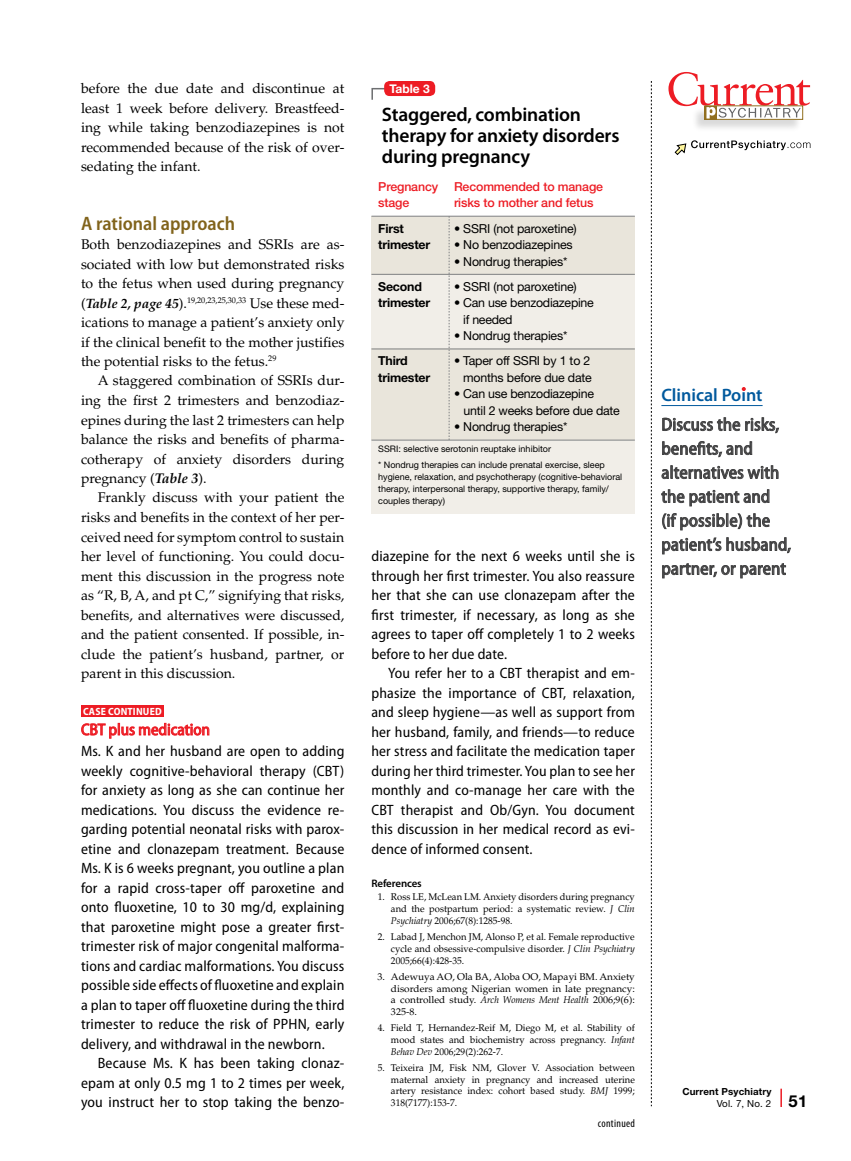
<style>
.page{position:relative;width:851px;height:1161px;background:#fff}
.page>*{position:absolute;margin:0;border:0;box-sizing:border-box;transform-origin:0 0}
.t1{font:600 19.5px/21px "Myriad Pro";letter-spacing:-.01em;color:#000}
.t2{font:600 semi-condensed 19.5px "Myriad Pro";color:#81631b}
.t3{font:semi-condensed 18px/24px "Myriad Pro";letter-spacing:.01em;color:#414142}
.t4{font:600 18px "Myriad Pro";color:#00599d}
.t5{font:semi-condensed 16.5px "Myriad Pro";color:#ed1c24}
.t6{font:semi-condensed 15px/19.5px "Myriad Pro";letter-spacing:.01em;color:#000;text-align:justify}
.t7{font:14.1px/19.5px "Palatino LT Std";color:#000;text-align:justify}
.t8{font:12.3px/16.5px "Helvetica Neue LT Std";letter-spacing:-.015em;color:#000}
.t9{font:500 12.3px "Helvetica Neue LT Std";letter-spacing:-.01em;color:#ed1c24}
.t10{font:700 12.3px "Helvetica Neue LT Std";letter-spacing:-.015em;color:#000}
.t11{font:700 12px "Helvetica Neue LT Std";color:#fff}
.t12{font:condensed 11.25px "Myriad Pro";letter-spacing:.03em;color:#000}
.t13{font:600 10.8px "Myriad Pro";letter-spacing:-.01em;color:#000}
.t14{font:700 semi-condensed 10.5px "Myriad Pro";letter-spacing:.02em;color:#fff}
.t15{font:9.75px/11.7px "Palatino LT Std";color:#000;text-align:justify}
.t16{font:700 9.75px/12px "Helvetica Neue LT Std";letter-spacing:.015em;color:#000}
.t17{font:9px/12px "Helvetica Neue LT Std";color:#000}
.t18{font:8.25px "Palatino LT Std";color:#000}
.s1{font-size:14.1px}
.s2{font-weight:700;font-style:italic;font-size:13.5px}
.s3{font-weight:700;font-style:italic}
.s4{font-style:italic}
.s5{font-weight:400}
.s6{font-size:16.5px}
</style>
<div class="page">
<svg style="left:651px;top:81px;width:1px;height:1025px"></svg>
<svg style="left:780px;top:1089px;width:1px;height:18px"></svg>
<div style="left:691px;top:105px;width:112px;height:28px;background:#000;opacity:.15"></div>
<div style="left:704px;top:106px;width:99px;height:14px;border:1px solid #916f1f"></div>
<div style="left:704px;top:106px;width:13px;height:14px;background:#916f1f"></div>
<svg style="left:668px;top:72px;width:142px;height:47px"></svg>
<svg style="left:674px;top:140px;width:136px;height:15px"></svg>
<div style="left:81px;top:705px;width:83px;height:12px;background:#ed1c24"></div>
<svg style="left:81px;top:723px;width:128px;height:16px"></svg>
<hr style="left:661px;top:405px;width:101px;height:1px;background:#00599d">
<svg style="left:662px;top:417px;width:117px;height:16px"></svg>
<svg style="left:662px;top:441px;width:90px;height:17px"></svg>
<svg style="left:661px;top:465px;width:117px;height:15px"></svg>
<svg style="left:661px;top:489px;width:108px;height:18px"></svg>
<svg style="left:662px;top:513px;width:107px;height:18px"></svg>
<svg style="left:662px;top:537px;width:128px;height:18px"></svg>
<svg style="left:662px;top:563px;width:124px;height:16px"></svg>
<svg style="left:741px;top:387px;width:5px;height:4px"></svg>
<svg style="left:371px;top:88px;width:16px;height:12px"></svg>
<div style="left:384px;top:81px;width:51px;height:15px;background:#ed1c24;border-radius:5px"></div>
<div style="left:371px;top:222px;width:263px;height:292px;background:#f1eee8"></div>
<div style="left:371px;top:216px;width:263px;height:58px;background:#e9e5db"></div>
<div style="left:371px;top:349px;width:263px;height:91px;background:#e9e5db"></div>
<hr style="left:371px;top:216px;width:263px;height:1px;background:#808284">
<hr style="left:371px;top:274px;width:263px;height:1px;background:#808284">
<hr style="left:371px;top:349px;width:263px;height:1px;background:#808284">
<hr style="left:371px;top:440px;width:263px;height:1px;background:#808284">
<svg style="left:449px;top:216px;width:1px;height:224px"></svg>
<p class="t7" style="left:81px;top:79px;width:265px">before the due date and discontinue at least 1 week before delivery. Breastfeed&shy;ing while taking benzodiazepines is not recommended because of the risk of over&shy;sedating the infant.</p>
<h1 class="t2" style="left:81px;top:212px;width:155px">A rational approach</h1>
<p class="t7" style="left:81px;top:235px;width:265px">Both benzodiazepines and SSRIs are as&shy;sociated with low but demonstrated risks to the fetus when used during pregnancy</p>
<p class="t18" style="left:81px;top:295px;width:265px"><span class="s1">(</span><span class="s2">Table 2, page 45</span><span class="s1">).</span>19,20,23,25,30,33 <span class="s1">Use these med-</span></p>
<p class="t7" style="left:81px;top:313px;width:265px">ications to manage a patient’s anxiety only if the clinical benefit to the mother justifies the potential risks to the fetus.<sup>29</sup></p>
<p class="t7" style="left:81px;top:371px;width:265px;text-indent:17px">A staggered combination of SSRIs dur&shy;ing the first 2 trimesters and benzodiaz&shy;epines during the last 2 trimesters can help balance the risks and benefits of pharma&shy;cotherapy of anxiety disorders during pregnancy (<span class="s3">Table 3</span>).</p>
<p class="t7" style="left:81px;top:488px;width:265px;text-indent:17px">Frankly discuss with your patient the risks and benefits in the context of her per&shy;ceived need for symptom control to sustain her level of functioning. You could docu&shy;ment this discussion in the progress note as “R, B, A, and pt C,” signifying that risks, benefits, and alternatives were discussed, and the patient consented. If possible, in&shy;clude the patient’s husband, partner, or parent in this discussion.</p>
<p class="t14" style="left:83px;top:705px;width:79px">CASE CONTINUED</p>
<p class="t5" style="left:81px;top:721px;width:130px">CBT plus medication</p>
<p class="t6" style="left:81px;top:742px;width:265px">Ms. K and her husband are open to adding weekly cognitive-behavioral therapy (CBT) for anxiety as long as she can continue her medications. You discuss the evidence re&shy;garding potential neonatal risks with parox&shy;etine and clonazepam treatment. Because Ms. K is 6 weeks pregnant, you outline a plan for a rapid cross-taper off paroxetine and onto fluoxetine, 10 to 30 mg/d, explaining that paroxetine might pose a greater first&shy;trimester risk of major congenital malforma&shy;tions and cardiac malformations. You discuss possible side effects of fluoxetine and explain a plan to taper off fluoxetine during the third trimester to reduce the risk of PPHN, early delivery, and withdrawal in the newborn.</p>
<p class="t6" style="left:81px;top:1054px;width:265px;text-indent:17px">Because Ms. K has been taking clonaz&shy;epam at only 0.5 mg 1 to 2 times per week, you instruct her to stop taking the benzo-</p>
<p class="t11" style="left:389px;top:81px;width:42px">Table 3</p>
<h1 class="t1" style="left:382px;top:104px;width:239px">Staggered, combination therapy for anxiety disorders during pregnancy</h1>
<p class="t9" style="left:378px;top:179px;width:62px">Pregnancy</p>
<p class="t9" style="left:454px;top:179px;width:151px">Recommended to manage</p>
<p class="t9" style="left:378px;top:196px;width:33px">stage</p>
<p class="t9" style="left:454px;top:196px;width:141px">risks to mother and fetus</p>
<p class="t10" style="left:378px;top:221px;width:27px">First</p>
<p class="t8" style="left:454px;top:220px;width:124px">• SSRI (not paroxetine)</p>
<p class="t10" style="left:378px;top:237px;width:54px">trimester</p>
<p class="t8" style="left:454px;top:236px;width:120px">• No benzodiazepines</p>
<p class="t8" style="left:454px;top:253px;width:115px">• Nondrug therapies*</p>
<p class="t10" style="left:378px;top:279px;width:45px">Second</p>
<p class="t8" style="left:454px;top:278px;width:124px">• SSRI (not paroxetine)</p>
<p class="t10" style="left:378px;top:295px;width:54px">trimester</p>
<p class="t8" style="left:463px;top:294px;width:132px;text-indent:-9px">• Can use benzodiazepine if needed</p>
<p class="t8" style="left:454px;top:327px;width:115px">• Nondrug therapies*</p>
<p class="t10" style="left:378px;top:353px;width:31px">Third</p>
<p class="t8" style="left:454px;top:353px;width:138px">• Taper off SSRI by 1 to 2</p>
<p class="t10" style="left:378px;top:370px;width:54px">trimester</p>
<p class="t8" style="left:463px;top:369px;width:130px">months before due date</p>
<p class="t8" style="left:463px;top:385px;width:158px;text-indent:-10px">• Can use benzodiazepine<br>until 2 weeks before due date</p>
<p class="t8" style="left:454px;top:418px;width:115px">• Nondrug therapies*</p>
<p class="t17" style="left:378px;top:440px;width:228px;line-height:16.4px">SSRI: selective serotonin reuptake inhibitor<br>* Nondrug therapies can include prenatal exercise, sleep</p>
<p class="t17" style="left:378px;top:471px;width:245px">hygiene, relaxation, and psychotherapy (cognitive-behavioral therapy, interpersonal therapy, supportive therapy, family/ couples therapy)</p>
<p class="t6" style="left:371px;top:547px;width:265px">diazepine for the next 6 weeks until she is through her first trimester. You also reassure her that she can use clonazepam after the first trimester, if necessary, as long as she agrees to taper off completely 1 to 2 weeks before to her due date.</p>
<p class="t6" style="left:371px;top:664px;width:265px;text-indent:17px">You refer her to a CBT therapist and em&shy;phasize the importance of CBT, relaxation, and sleep hygiene—as well as support from her husband, family, and friends—to reduce her stress and facilitate the medication taper during her third trimester. You plan to see her monthly and co-manage her care with the CBT therapist and Ob/Gyn. You document this discussion in her medical record as evi&shy;dence of informed consent.</p>
<p class="t13" style="left:371px;top:876px;width:52px">References</p>
<p class="t15" style="left:391px;top:891px;width:245px;text-indent:-13px">1. Ross LE, McLean LM. Anxiety disorders during pregnancy and the postpartum period: a systematic review. <span class="s4">J Clin Psychiatry</span> 2006;67(8):1285-98.</p>
<p class="t15" style="left:391px;top:931px;width:245px;text-indent:-13px">2. Labad J, Menchon JM, Alonso P, et al. Female reproductive cycle and obsessive-compulsive disorder. <span class="s4">J Clin Psychiatry </span>2005;66(4):428-35.</p>
<p class="t15" style="left:391px;top:971px;width:245px;text-indent:-14px">3. Adewuya AO, Ola BA, Aloba OO, Mapayi BM. Anxiety disorders among Nigerian women in late pregnancy: a controlled study. <span class="s4">Arch Womens Ment Health</span> 2006;9(6):<br>325-8.</p>
<p class="t15" style="left:391px;top:1022px;width:245px;text-indent:-13px">4. Field T, Hernandez-Reif M, Diego M, et al. Stability of mood states and biochemistry across pregnancy. <span class="s4">Infant Behav Dev</span> 2006;29(2):262-7.</p>
<p class="t15" style="left:391px;top:1062px;width:245px;text-indent:-13px">5. Teixeira JM, Fisk NM, Glover V. Association between maternal anxiety in pregnancy and increased uterine artery resistance index: cohort based study. <span class="s4">BMJ</span> 1999; 318(7177):153-7.</p>
<p class="t12" style="left:597px;top:1116px;width:39px">continued</p>
<p class="t4" style="left:661px;top:384px;width:103px">Clinical Point</p>
<p class="t3" style="left:661px;top:413px;width:131px">Discuss the risks, benefits, and alternatives with the patient and<br>(if possible) the patient’s husband, partner, or parent</p>
<p class="t16" style="left:716px;top:1085px;width:92px;text-indent:-34px">Current Psychiatry<br><span class="s5">Vol. 7, No. 2</span> <span class="s6">51</span></p>
</div>
